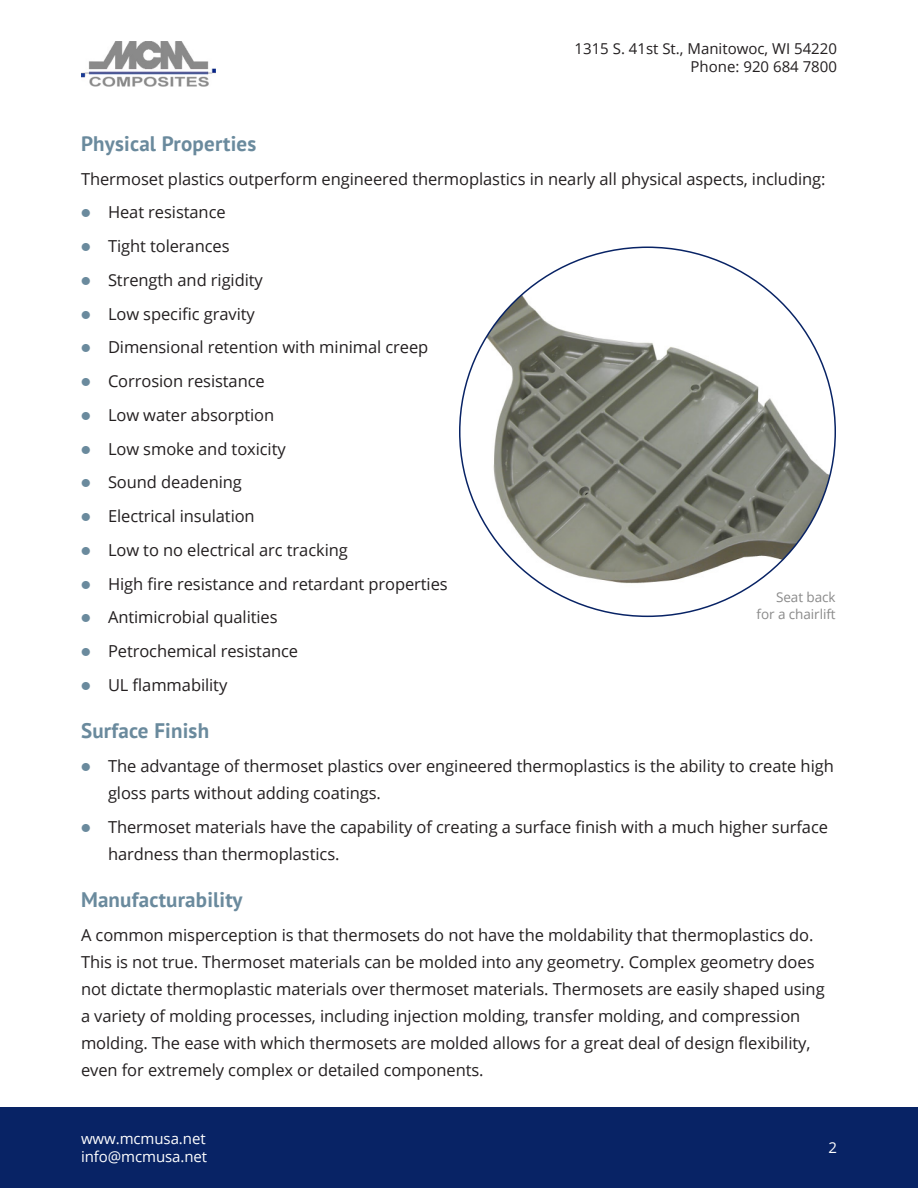
<style>
.page{position:relative;width:918px;height:1188px;background:#fff}
.page>*{position:absolute;margin:0;border:0;box-sizing:border-box;transform-origin:0 0}
.Heading_2{font:700 21px "PT Sans";letter-spacing:.01em;color:#6a8a9d}
.Body_Text{font:16.5px/27px "Open Sans";letter-spacing:-.005em;color:#231f20}
.t1{font:15px/18px "Open Sans";color:#231f20;text-align:right}
.t2{font:15px/18px "Open Sans";letter-spacing:-.005em;color:#fff}
.Body_Caption{font:13.5px/16.2px "Open Sans";letter-spacing:-.005em;color:#8a8a8a;text-align:right}
.s1{font-family:"Lato";font-weight:900;color:#6a8a9d}
</style>
<div class="page">
<div style="left:0;top:1107px;width:918px;height:81px;background:#082365"></div>
<img style="left:81px;top:42px;width:135px;height:44px">
<img style="left:460px;top:247px;width:375px;height:369px">
<p class="t1" style="left:575px;top:39px;width:264px">1315 S. 41st St., Manitowoc, WI 54220<br>Phone: 920 684 7800</p>
<p class="Heading_2" style="left:81px;top:129px;width:177px">Physical Properties</p>
<p class="Body_Text" style="left:81px;top:165px;width:746px">Thermoset plastics outperform engineered thermoplastics in nearly all physical aspects, including:</p>
<p class="Body_Text" style="left:81px;top:198px;width:146px"><span class="s1">•</span> Heat resistance</p>
<p class="Body_Text" style="left:81px;top:232px;width:150px"><span class="s1">•</span> Tight tolerances</p>
<p class="Body_Text" style="left:81px;top:266px;width:183px"><span class="s1">•</span> Strength and rigidity</p>
<p class="Body_Text" style="left:81px;top:300px;width:175px"><span class="s1">•</span> Low specific gravity</p>
<p class="Body_Text" style="left:81px;top:333px;width:349px"><span class="s1">•</span> Dimensional retention with minimal creep</p>
<p class="Body_Text" style="left:81px;top:367px;width:185px"><span class="s1">•</span> Corrosion resistance</p>
<p class="Body_Text" style="left:81px;top:401px;width:195px"><span class="s1">•</span> Low water absorption</p>
<p class="Body_Text" style="left:81px;top:435px;width:206px"><span class="s1">•</span> Low smoke and toxicity</p>
<p class="Body_Text" style="left:81px;top:468px;width:162px"><span class="s1">•</span> Sound deadening</p>
<p class="Body_Text" style="left:81px;top:502px;width:175px"><span class="s1">•</span> Electrical insulation</p>
<p class="Body_Text" style="left:81px;top:536px;width:268px"><span class="s1">•</span> Low to no electrical arc tracking</p>
<p class="Body_Text" style="left:81px;top:570px;width:368px"><span class="s1">•</span> High fire resistance and retardant properties</p>
<p class="Body_Text" style="left:81px;top:603px;width:198px"><span class="s1">•</span> Antimicrobial qualities</p>
<p class="Body_Text" style="left:81px;top:637px;width:219px"><span class="s1">•</span> Petrochemical resistance</p>
<p class="Body_Text" style="left:81px;top:671px;width:148px"><span class="s1">•</span> UL flammability</p>
<p class="Heading_2" style="left:81px;top:717px;width:130px">Surface Finish</p>
<p class="Body_Text" style="left:108px;top:752px;width:727px;text-indent:-27px"><span class="s1">•</span> The advantage of thermoset plastics over engineered thermoplastics is the ability to create high gloss parts without adding coatings.</p>
<p class="Body_Text" style="left:108px;top:813px;width:722px;text-indent:-27px"><span class="s1">•</span> Thermoset materials have the capability of creating a surface finish with a much higher surface hardness than thermoplastics.</p>
<p class="Heading_2" style="left:81px;top:885px;width:163px">Manufacturability</p>
<p class="Body_Text" style="left:81px;top:921px;width:745px">A common misperception is that thermosets do not have the moldability that thermoplastics do.<br>This is not true. Thermoset materials can be molded into any geometry. Complex geometry does not dictate thermoplastic materials over thermoset materials. Thermosets are easily shaped using a variety of molding processes, including injection molding, transfer molding, and compression molding. The ease with which thermosets are molded allows for a great deal of design flexibility, even for extremely complex or detailed components.</p>
<p class="Body_Caption" style="left:757px;top:589px;width:81px">Seat back for a chairlift</p>
<p class="t2" style="left:81px;top:1129px;width:128px">www.mcmusa.net info@mcmusa.net</p>
<p class="t2" style="left:828px;top:1138px;width:10px">2</p>
</div>
